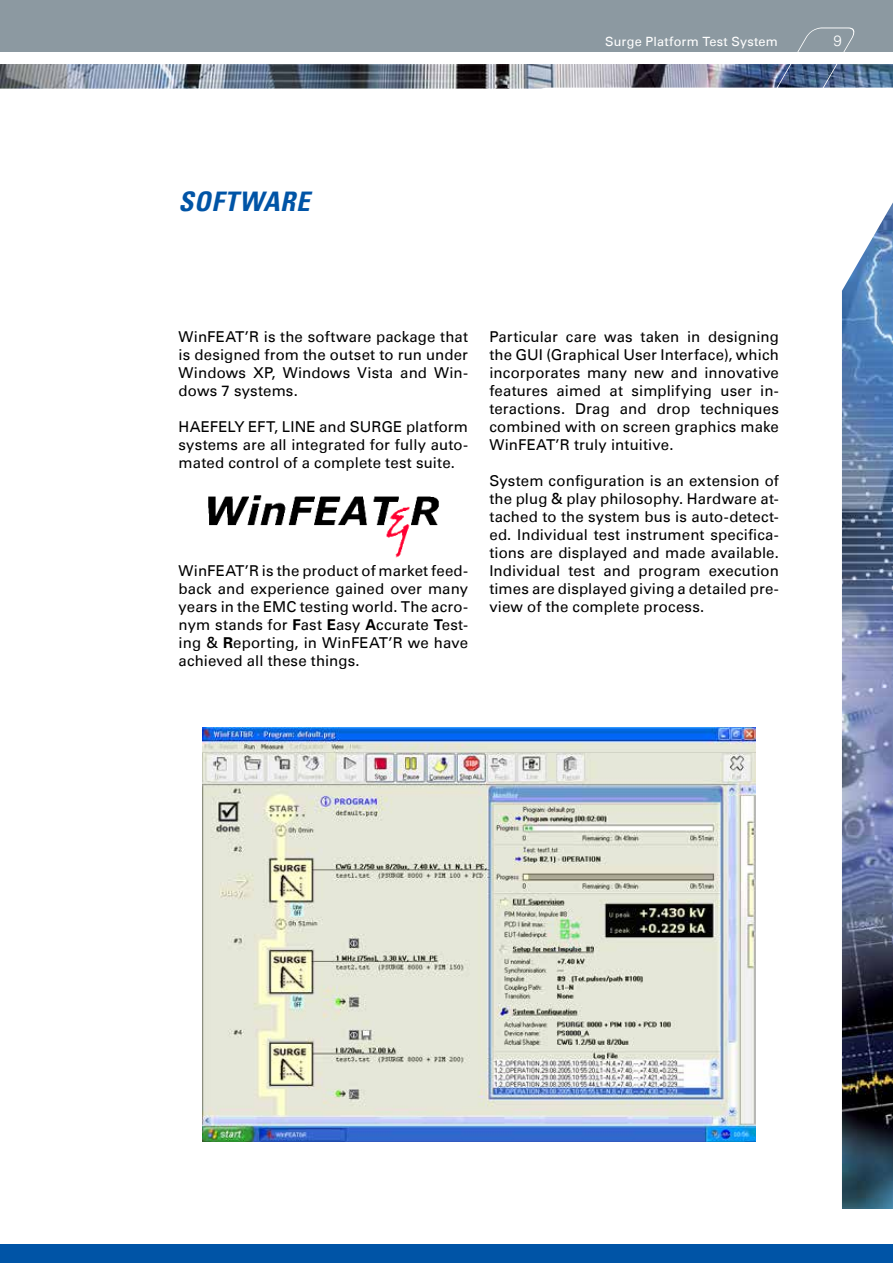
<style>
.page{position:relative;width:893px;height:1263px;background:#fff}
.page>*{position:absolute;margin:0;border:0;box-sizing:border-box;transform-origin:0 0}
.t1{font:italic 700 condensed 27px "Univers LT";letter-spacing:.02em;color:#0054a6}
.t2{font:15px/18px "Univers LT";letter-spacing:.01em;color:#000;text-align:justify}
.t3{font:300 15px "Univers LT";color:#fff}
.t4{font:12.75px "Univers LT";letter-spacing:.015em;color:#fff}
.s1{font-weight:700}
</style>
<div class="page">
<div style="left:0;top:0;width:893px;height:51px;background:#8c99a1"></div>
<div style="left:0;top:1244px;width:893px;height:19px;background:#0054a6"></div>
<img style="left:0;top:64px;width:893px;height:25px">
<img style="left:208px;top:495px;width:231px;height:63px">
<svg style="left:768px;top:27px;width:91px;height:62px"></svg>
<img style="left:842px;top:202px;width:51px;height:1007px">
<img style="left:202px;top:727px;width:553px;height:415px">
<p class="t4" style="left:605px;top:34px;width:174px">Surge Platform Test System</p>
<p class="t3" style="left:833px;top:32px;width:10px">9</p>
<h1 class="t1" style="left:179px;top:185px;width:118px">SOFTWARE</h1>
<p class="t2" style="left:179px;top:328px;width:291px">WinFEAT’R is the software package that is designed from the outset to run under Windows XP, Windows Vista and Win&shy;dows 7 systems.</p>
<p class="t2" style="left:179px;top:418px;width:291px">HAEFELY EFT, LINE and SURGE platform systems are all integrated for fully auto&shy;mated control of a complete test suite.</p>
<p class="t2" style="left:179px;top:562px;width:291px">WinFEAT’R is the product of market feed&shy;back and experience gained over many years in the EMC testing world. The acro&shy;nym stands for <span class="s1">F</span>ast <span class="s1">E</span>asy <span class="s1">A</span>ccurate <span class="s1">T</span>est&shy;ing &amp; <span class="s1">R</span>eporting, in WinFEAT’R we have achieved all these things.</p>
<p class="t2" style="left:489px;top:328px;width:291px">Particular care was taken in designing the GUI (Graphical User Interface), which incorporates many new and innovative features aimed at simplifying user in&shy;teractions. Drag and drop techniques combined with on screen graphics make WinFEAT’R truly intuitive.</p>
<p class="t2" style="left:489px;top:472px;width:291px">System configuration is an extension of the plug &amp; play philosophy. Hardware at&shy;tached to the system bus is auto-detect&shy;ed. Individual test instrument specifica&shy;tions are displayed and made available.<br>Individual test and program execution times are displayed giving a detailed pre&shy;view of the complete process.</p>
</div>
